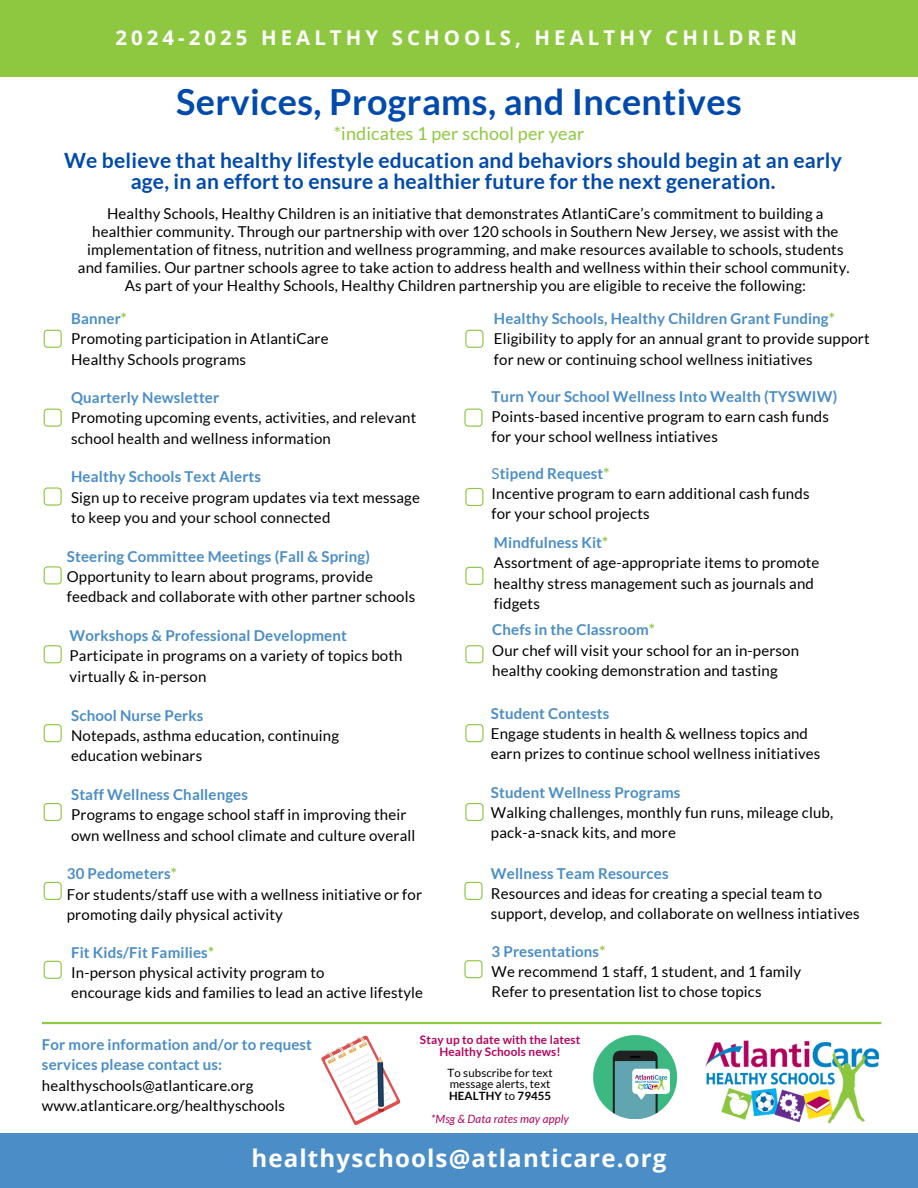
<style>
.page{position:relative;width:918px;height:1188px;background:#fff}
.page>*{position:absolute;margin:0;border:0;box-sizing:border-box;transform-origin:0 0}
.t1{font:700 36px "Lato";letter-spacing:.01em;color:#004aad}
.t2{font:700 24.15px "Open Sans";letter-spacing:.045em;color:#fff}
.t3{font:700 21px/21.3px "Lato";letter-spacing:.01em;color:#004aad;text-align:center}
.t4{font:700 20.4px "Open Sans";letter-spacing:.2em;color:#fff}
.t5{font:18px "Lato";letter-spacing:.01em;color:#8ec841}
.t6{font:15px/20.2px "Lato";letter-spacing:.01em;color:#000}
.t7{font:700 11.85px/11.9px "Lato";letter-spacing:.01em;color:#b3055e;text-align:center}
.t8{font:11.4px "Lato";letter-spacing:.01em;color:#000}
.t9{font:italic 11.4px "Lato";letter-spacing:.01em;color:#b3055e}
.t10{font:700 11.4px "Lato";letter-spacing:.01em;color:#000}
.s1{font-weight:700;color:#4a8dc7}
.s2{font-weight:700;color:#8ec841}
.s3{color:#4a8dc7}
.s4{font-weight:400}
</style>
<div class="page">
<div style="left:0;top:0;width:918px;height:77px;background:#8ec841"></div>
<div style="left:0;top:1133px;width:918px;height:55px;background:#4a8dc7"></div>
<img style="left:696px;top:1024px;width:182px;height:100px">
<div style="left:593px;top:1035px;width:84px;height:84px;background:#3cb881;border-radius:50%"></div>
<div style="left:632px;top:1069px;width:38px;height:25px;background:#fff;border-radius:4px"></div>
<svg style="left:613px;top:1051px;width:45px;height:68px;background:#5f8f95"></svg>
<img style="left:634px;top:1072px;width:35px;height:22px">
<svg style="left:321px;top:1035px;width:80px;height:90px"></svg>
<hr style="left:42px;top:1022px;width:839px;height:2px;background:#8ec841">
<svg style="left:44px;top:330px;width:18px;height:18px"></svg>
<svg style="left:44px;top:409px;width:18px;height:18px"></svg>
<svg style="left:44px;top:566px;width:18px;height:18px"></svg>
<svg style="left:44px;top:487px;width:18px;height:18px"></svg>
<svg style="left:44px;top:645px;width:18px;height:18px"></svg>
<svg style="left:44px;top:724px;width:18px;height:18px"></svg>
<svg style="left:44px;top:803px;width:18px;height:18px"></svg>
<svg style="left:44px;top:882px;width:18px;height:18px"></svg>
<svg style="left:465px;top:330px;width:18px;height:18px"></svg>
<svg style="left:464px;top:409px;width:18px;height:18px"></svg>
<svg style="left:465px;top:488px;width:18px;height:18px"></svg>
<svg style="left:465px;top:567px;width:18px;height:18px"></svg>
<svg style="left:44px;top:961px;width:18px;height:18px"></svg>
<svg style="left:465px;top:645px;width:18px;height:18px"></svg>
<svg style="left:465px;top:724px;width:18px;height:18px"></svg>
<svg style="left:465px;top:803px;width:18px;height:18px"></svg>
<svg style="left:464px;top:882px;width:18px;height:18px"></svg>
<svg style="left:464px;top:960px;width:18px;height:18px"></svg>
<h1 class="t4" style="left:115px;top:23px;width:683px">2024-2025 HEALTHY SCHOOLS, HEALTHY CHILDREN</h1>
<h4 class="t1" style="left:176px;top:80px;width:567px">Services, Programs, and Incentives</h4>
<h4 class="t5" style="left:334px;top:122px;width:252px">*indicates 1 per school per year</h4>
<p class="t3" style="left:64px;top:149px;width:779px">We believe that healthy lifestyle education and behaviors should begin at an early age, in an effort to ensure a healthier future for the next generation.</p>
<h5 class="t6" style="left:78px;top:204px;width:773px;line-height:18px;text-align:center">Healthy Schools, Healthy Children is an initiative that demonstrates AtlantiCare’s commitment to building a healthier community. Through our partnership with over 120 schools in Southern New Jersey, we assist with the implementation of fitness, nutrition and wellness programming, and make resources available to schools, students and families. Our partner schools agree to take action to address health and wellness within their school community.<br>As part of your Healthy Schools, Healthy Children partnership you are eligible to receive the following:</h5>
<p class="t6" style="left:71px;top:308px;width:259px"><span class="s1">Banner</span><span class="s2">*<br></span>Promoting participation in AtlantiCare<br>Healthy Schools programs</p>
<h5 class="t6" style="left:71px;top:387px;width:347px"><span class="s1">Quarterly Newsletter<br></span>Promoting upcoming events, activities, and relevant school health and wellness information</h5>
<p class="t6" style="left:494px;top:308px;width:377px"><span class="s1">Healthy Schools, Healthy Children Grant Funding</span><span class="s2">*<br></span>Eligibility to apply for an annual grant to provide support for new or continuing school wellness initiatives</p>
<h5 class="t6" style="left:492px;top:386px;width:347px"><span class="s1">Turn Your School Wellness Into Wealth (TYSWIW)<br></span>Points-based incentive program to earn cash funds for your school wellness intiatives</h5>
<p class="t6" style="left:492px;top:463px;width:319px"><span class="s3">S</span><span class="s1">tipend Request</span><span class="s2">*<br></span>Incentive program to earn additional cash funds for your school projects</p>
<h5 class="t6" style="left:494px;top:532px;width:327px"><span class="s1">Mindfulness Kit</span><span class="s2">*<br></span>Assortment of age-appropriate items to promote healthy stress management such as journals and fidgets</h5>
<h5 class="t6" style="left:71px;top:466px;width:350px"><span class="s1">Healthy Schools Text Alerts<br></span>Sign up to receive program updates via text message to keep you and your school connected</h5>
<p class="t6" style="left:67px;top:546px;width:350px"><span class="s1">Steering Committee Meetings (Fall &amp; Spring)<br></span>Opportunity to learn about programs, provide feedback and collaborate with other partner schools</p>
<p class="t6" style="left:70px;top:625px;width:334px"><span class="s1">Workshops &amp; Professional Development<br></span>Participate in programs on a variety of topics both virtually &amp; in-person</p>
<h5 class="t6" style="left:71px;top:705px;width:269px"><span class="s1">School Nurse Perks<br></span>Notepads, asthma education, continuing education webinars</h5>
<p class="t6" style="left:71px;top:784px;width:346px"><span class="s1">Staff Wellness Challenges<br></span>Programs to engage school staff in improving their own wellness and school climate and culture overall</p>
<h5 class="t6" style="left:67px;top:864px;width:357px"><span class="s1">30 Pedometers</span><span class="s2">*<br></span>For students/staff use with a wellness initiative or for promoting daily physical activity</h5>
<p class="t6" style="left:71px;top:942px;width:354px"><span class="s1">Fit Kids/Fit Families</span><span class="s2">*<br></span>In-person physical activity program to<br>encourage kids and families to lead an active lifestyle</p>
<h5 class="t6" style="left:492px;top:619px;width:308px"><span class="s1">Chefs in the Classroom</span><span class="s2">*<br></span>Our chef will visit your school for an in-person healthy cooking demonstration and tasting</h5>
<p class="t6" style="left:491px;top:703px;width:331px"><span class="s1">Student Contests<br></span>Engage students in health &amp; wellness topics and earn prizes to continue school wellness initiatives</p>
<h5 class="t6" style="left:491px;top:782px;width:344px"><span class="s1">Student Wellness Programs<br></span>Walking challenges, monthly fun runs, mileage club, pack-a-snack kits, and more</h5>
<p class="t6" style="left:491px;top:863px;width:370px"><span class="s1">Wellness Team Resources<br></span>Resources and ideas for creating a special team to support, develop, and collaborate on wellness intiatives</p>
<h5 class="t6" style="left:492px;top:941px;width:311px"><span class="s1">3 Presentations</span><span class="s2">*<br></span>We recommend 1 staff, 1 student, and 1 family<br>Refer to presentation list to chose topics</h5>
<h5 class="t6" style="left:42px;top:1034px;width:272px"><span class="s1">For more information and/or to request services please contact us: </span>healthyschools@atlanticare.org www.atlanticare.org/healthyschools</h5>
<p class="t7" style="left:420px;top:1033px;width:162px">Stay up to date with the latest<br>Healthy Schools news!</p>
<p class="t8" style="left:448px;top:1066px;width:107px">To subscribe for text</p>
<h5 class="t8" style="left:450px;top:1077px;width:102px">message alerts, text</h5>
<p class="t10" style="left:449px;top:1089px;width:104px">HEALTHY <span class="s4">to</span> 79455</p>
<h5 class="t9" style="left:431px;top:1111px;width:139px">*Msg &amp; Data rates may apply</h5>
<h5 class="t2" style="left:251px;top:1142px;width:417px">healthyschools@atlanticare.org</h5>
</div>
